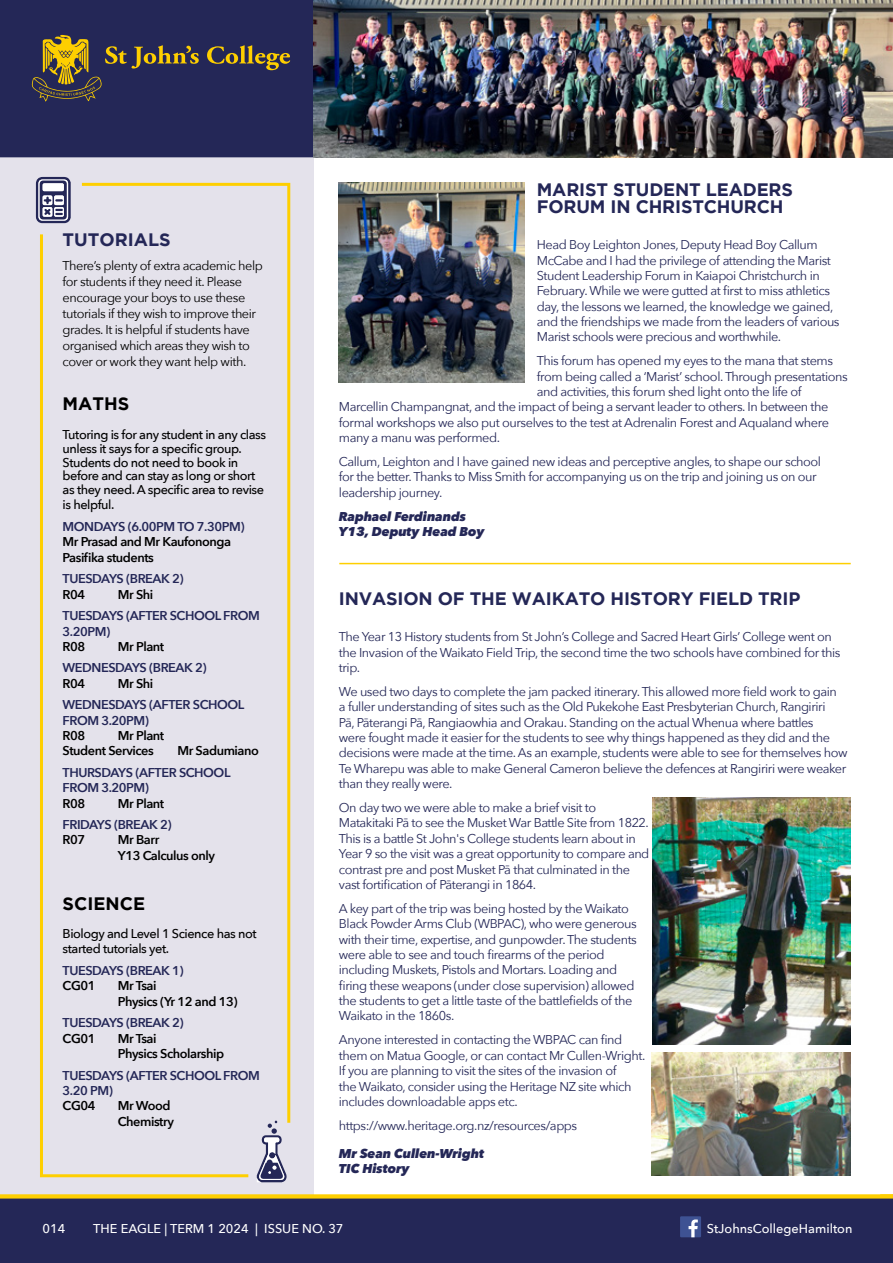
<style>
.page{position:relative;width:893px;height:1263px;background:#fff}
.page>*{position:absolute;margin:0;border:0;box-sizing:border-box;transform-origin:0 0}
.t1{font:700 18px/16.5px "Gotham";letter-spacing:-.01em;color:#242757}
.t2{font:700 18px "Gotham";color:#000}
.t3{font:12.75px/15.5px "Avenir Next";letter-spacing:-.035em;color:#242757}
.t4{font:600 12.75px/15.3px "Avenir Next";letter-spacing:-.035em;color:#242757}
.t5{font:12.75px/16px "Avenir Next";letter-spacing:-.035em;color:#000}
.t6{font:600 12.75px/15.3px "Avenir Next";letter-spacing:-.035em;color:#000}
.t7{font:500 12.75px/13.8px "Avenir Next";letter-spacing:-.035em;color:#000}
.t8{font:italic 800 12.75px/15.5px "Avenir Next";letter-spacing:-.01em;color:#242757}
.t9{font:500 12.75px "Avenir Next";color:#fff}
</style>
<div class="page">
<div style="left:0;top:76px;width:313px;height:1144px;background:#e4e2eb"></div>
<div style="left:0;top:0;width:313px;height:157px;background:#242757"></div>
<svg style="left:32px;top:35px;width:167px;height:67px;background:#4b4547"></svg>
<svg style="left:207px;top:45px;width:83px;height:25px;background:#5e533f"></svg>
<svg style="left:81px;top:182px;width:210px;height:941px"></svg>
<img style="left:652px;top:1053px;width:199px;height:122px">
<img style="left:313px;top:0;width:580px;height:157px">
<img style="left:339px;top:183px;width:186px;height:200px">
<img style="left:652px;top:798px;width:199px;height:247px">
<hr style="left:339px;top:563px;width:512px;height:1px;background:#fecf00">
<svg style="left:40px;top:231px;width:211px;height:947px"></svg>
<svg style="left:36px;top:177px;width:35px;height:46px;background:#80819d"></svg>
<svg style="left:257px;top:1121px;width:30px;height:61px"></svg>
<svg style="left:0;top:1194px;width:893px;height:69px;background:#323252"></svg>
<h1 class="t1" style="left:63px;top:230px;width:110px">TUTORIALS</h1>
<p class="t5" style="left:63px;top:257px;width:202px">There’s plenty of extra academic help for students if they need it. Please encourage your boys to use these tutorials if they wish to improve their grades. It is helpful if students have organised which areas they wish to cover or work they want help with.</p>
<h1 class="t2" style="left:63px;top:393px;width:68px">MATHS</h1>
<p class="t7" style="left:63px;top:427px;width:205px">Tutoring is for any student in any class unless it says for a specific group.<br>Students do not need to book in before and can stay as long or short as they need. A specific area to revise</p>
<p class="t7" style="left:63px;top:498px;width:53px">is helpful.</p>
<p class="t4" style="left:63px;top:519px;width:183px">MONDAYS (6.00PM TO 7.30PM)</p>
<p class="t6" style="left:63px;top:534px;width:170px">Mr Prasad and Mr Kaufononga<br>Pasifika students</p>
<p class="t4" style="left:63px;top:571px;width:123px">TUESDAYS (BREAK 2)</p>
<p class="t6" style="left:63px;top:586px;width:24px">R04</p>
<p class="t6" style="left:118px;top:586px;width:37px">Mr Shi</p>
<p class="t4" style="left:63px;top:608px;width:199px">TUESDAYS (AFTER SCHOOL FROM<br>3.20PM)</p>
<p class="t6" style="left:63px;top:638px;width:24px">R08</p>
<p class="t6" style="left:118px;top:638px;width:48px">Mr Plant</p>
<p class="t4" style="left:63px;top:660px;width:146px">WEDNESDAYS (BREAK 2)</p>
<p class="t6" style="left:63px;top:675px;width:24px">R04</p>
<p class="t6" style="left:118px;top:675px;width:37px">Mr Shi</p>
<p class="t4" style="left:63px;top:697px;width:183px">WEDNESDAYS (AFTER SCHOOL<br>FROM 3.20PM)</p>
<p class="t6" style="left:63px;top:727px;width:24px">R08</p>
<p class="t6" style="left:63px;top:727px;width:103px;text-indent:55px">Mr Plant<br>Student Services</p>
<p class="t6" style="left:177px;top:743px;width:83px">Mr Sadumiano</p>
<p class="t4" style="left:63px;top:764px;width:169px">THURSDAYS (AFTER SCHOOL<br>FROM 3.20PM)</p>
<p class="t6" style="left:63px;top:795px;width:24px">R08</p>
<p class="t6" style="left:118px;top:795px;width:48px">Mr Plant</p>
<p class="t4" style="left:63px;top:817px;width:110px">FRIDAYS (BREAK 2)</p>
<p class="t6" style="left:63px;top:832px;width:24px">R07</p>
<p class="t6" style="left:118px;top:832px;width:99px">Mr Barr<br>Y13 Calculus only</p>
<h1 class="t2" style="left:63px;top:893px;width:84px">SCIENCE</h1>
<p class="t7" style="left:63px;top:926px;width:196px;line-height:15.3px">Biology and Level 1 Science has not started tutorials yet.</p>
<p class="t4" style="left:63px;top:963px;width:123px">TUESDAYS (BREAK 1)</p>
<p class="t6" style="left:63px;top:978px;width:34px">CG01</p>
<p class="t6" style="left:118px;top:978px;width:121px">Mr Tsai<br>Physics (Yr 12 and 13)</p>
<p class="t4" style="left:63px;top:1015px;width:123px">TUESDAYS (BREAK 2)</p>
<p class="t6" style="left:63px;top:1030px;width:34px">CG01</p>
<p class="t6" style="left:118px;top:1030px;width:108px">Mr Tsai<br>Physics Scholarship</p>
<p class="t4" style="left:63px;top:1067px;width:199px">TUESDAYS (AFTER SCHOOL FROM<br>3.20 PM)</p>
<p class="t6" style="left:63px;top:1098px;width:34px">CG04</p>
<p class="t6" style="left:118px;top:1098px;width:58px">Mr Wood<br>Chemistry</p>
<h1 class="t1" style="left:537px;top:181px;width:258px">MARIST STUDENT LEADERS<br>FORUM IN CHRISTCHURCH</h1>
<p class="t3" style="left:537px;top:236px;width:304px">Head Boy Leighton Jones, Deputy Head Boy Callum McCabe and I had the privilege of attending the Marist Student Leadership Forum in Kaiapoi Christchurch in February. While we were gutted at first to miss athletics day, the lessons we learned, the knowledge we gained, and the friendships we made from the leaders of various Marist schools were precious and worthwhile.</p>
<p class="t3" style="left:537px;top:353px;width:298px">This forum has opened my eyes to the mana that stems</p>
<p class="t3" style="left:537px;top:368px;width:312px">from being called a ‘Marist’ school. Through presentations</p>
<p class="t3" style="left:537px;top:383px;width:266px">and activities, this forum shed light onto the life of</p>
<p class="t3" style="left:339px;top:399px;width:491px">Marcellin Champangnat, and the impact of being a servant leader to others. In between the</p>
<p class="t3" style="left:339px;top:414px;width:492px">formal workshops we also put ourselves to the test at Adrenalin Forest and Aqualand where</p>
<p class="t3" style="left:339px;top:429px;width:163px">many a manu was performed.</p>
<p class="t3" style="left:339px;top:453px;width:484px">Callum, Leighton and I have gained new ideas and perceptive angles, to shape our school for the better. Thanks to Miss Smith for accompanying us on the trip and joining us on our leadership journey.</p>
<p class="t8" style="left:339px;top:508px;width:147px">Raphael Ferdinands<br>Y13, Deputy Head Boy</p>
<h1 class="t1" style="left:339px;top:589px;width:463px">INVASION OF THE WAIKATO HISTORY FIELD TRIP</h1>
<p class="t3" style="left:339px;top:628px;width:503px">The Year 13 History students from St John’s College and Sacred Heart Girls’ College went on the Invasion of the Waikato Field Trip, the second time the two schools have combined for this trip.</p>
<p class="t3" style="left:339px;top:683px;width:510px">We used two days to complete the jam packed itinerary. This allowed more field work to gain<br>a fuller understanding of sites such as the Old Pukekohe East Presbyterian Church, Rangiriri<br>Pā, Pāterangi Pā, Rangiaowhia and Orakau. Standing on the actual Whenua where battles<br>were fought made it easier for the students to see why things happened as they did and the decisions were made at the time. As an example, students were able to see for themselves how Te Wharepu was able to make General Cameron believe the defences at Rangiriri were weaker than they really were.</p>
<p class="t3" style="left:339px;top:799px;width:312px">On day two we were able to make a brief visit to Matakitaki Pā to see the Musket War Battle Site from 1822.<br>This is a battle St John's College students learn about in Year 9 so the visit was a great opportunity to compare and contrast pre and post Musket Pā that culminated in the vast fortification of Pāterangi in 1864.</p>
<p class="t3" style="left:339px;top:900px;width:300px">A key part of the trip was being hosted by the Waikato Black Powder Arms Club (WBPAC), who were generous with their time, expertise, and gunpowder. The students were able to see and touch firearms of the period including Muskets, Pistols and Mortars. Loading and firing these weapons (under close supervision) allowed the students to get a little taste of the battlefields of the Waikato in the 1860s.</p>
<p class="t3" style="left:339px;top:1032px;width:308px">Anyone interested in contacting the WBPAC can find them on Matua Google, or can contact Mr Cullen-Wright.<br>If you are planning to visit the sites of the invasion of<br>the Waikato, consider using the Heritage NZ site which includes downloadable apps etc.</p>
<p class="t3" style="left:339px;top:1117px;width:240px">https://www.heritage.org.nz/resources/apps</p>
<p class="t8" style="left:339px;top:1145px;width:147px">Mr Sean Cullen-Wright<br>TIC History</p>
<p class="t9" style="left:43px;top:1218px;width:24px">014</p>
<p class="t9" style="left:93px;top:1218px;width:252px">THE EAGLE | TERM 1 2024 | ISSUE NO. 37</p>
<p class="t9" style="left:707px;top:1218px;width:147px">StJohnsCollegeHamilton</p>
</div>
